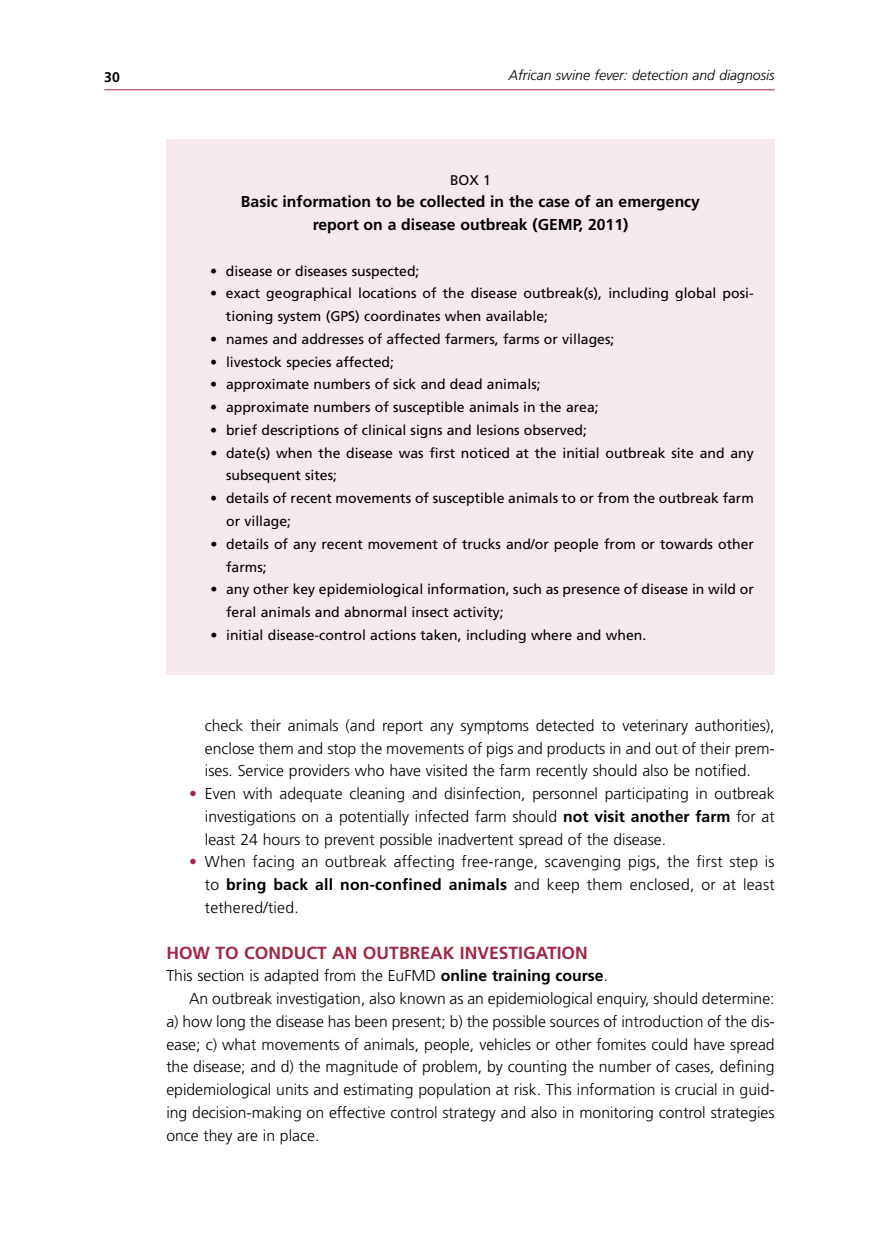
<style>
.page{position:relative;width:874px;height:1241px;background:#fff}
.page>*{position:absolute;margin:0;border:0;box-sizing:border-box;transform-origin:0 0}
.t1{font:700 17.5px "Frutiger LT Std";color:#a02842}
.t2{font:300 15.75px/22.8px "Frutiger LT Std";color:#000;text-align:justify}
.t3{font:700 15.75px/22.8px "Frutiger LT Std";color:#000;text-align:center}
.t4{font:14px/22.8px "Frutiger LT Std";color:#000}
.t5{font:italic 300 14px "Frutiger LT Std";color:#000}
.t6{font:700 14px "Frutiger LT Std";color:#000}
.s1{color:#a02842}
.s2{font-weight:700}
</style>
<div class="page">
<hr style="left:104px;top:89px;width:670px;height:1px;background:#a02842">
<div style="left:166px;top:139px;width:608px;height:535px;background:#f6e9ec"></div>
<p class="t6" style="left:104px;top:69px;width:17px">30</p>
<p class="t5" style="left:508px;top:67px;width:267px">African swine fever: detection and diagnosis</p>
<p class="t4" style="left:450px;top:168px;width:42px">Box 1</p>
<p class="t3" style="left:241px;top:190px;width:460px">Basic information to be collected in the case of an emergency report on a disease outbreak (GEMP, 2011)</p>
<p class="t4" style="left:210px;top:259px;width:211px">• disease or diseases suspected;</p>
<p class="t4" style="left:226px;top:282px;width:529px;text-indent:-16px">• exact geographical locations of the disease outbreak(s), including global posi&shy;tioning system (GPS) coordinates when available;</p>
<p class="t4" style="left:210px;top:327px;width:405px">• names and addresses of affected farmers, farms or villages;</p>
<p class="t4" style="left:210px;top:350px;width:185px">• livestock species affected;</p>
<p class="t4" style="left:210px;top:373px;width:332px">• approximate numbers of sick and dead animals;</p>
<p class="t4" style="left:210px;top:396px;width:390px">• approximate numbers of susceptible animals in the area;</p>
<p class="t4" style="left:210px;top:418px;width:378px">• brief descriptions of clinical signs and lesions observed;</p>
<p class="t4" style="left:226px;top:441px;width:529px;text-indent:-16px">• date(s) when the disease was first noticed at the initial outbreak site and any subsequent sites;</p>
<p class="t4" style="left:226px;top:487px;width:529px;text-indent:-16px">• details of recent movements of susceptible animals to or from the outbreak farm or village;</p>
<p class="t4" style="left:226px;top:532px;width:529px;text-indent:-16px">• details of any recent movement of trucks and/or people from or towards other farms;</p>
<p class="t4" style="left:226px;top:578px;width:529px;text-indent:-16px">• any other key epidemiological information, such as presence of disease in wild or feral animals and abnormal insect activity;</p>
<p class="t4" style="left:210px;top:623px;width:437px">• initial disease-control actions taken, including where and when.</p>
<p class="t2" style="left:205px;top:714px;width:571px">check their animals (and report any symptoms detected to veterinary authorities), enclose them and stop the movements of pigs and products in and out of their prem&shy;ises. Service providers who have visited the farm recently should also be notified.</p>
<p class="t2" style="left:205px;top:782px;width:571px;text-indent:-16px"><span class="s1">•</span> Even with adequate cleaning and disinfection, personnel participating in outbreak investigations on a potentially infected farm should <span class="s2">not visit another farm</span> for at least 24 hours to prevent possible inadvertent spread of the disease.</p>
<p class="t2" style="left:205px;top:850px;width:571px;text-indent:-16px"><span class="s1">•</span> When facing an outbreak affecting free-range, scavenging pigs, the first step is to <span class="s2">bring back all non-confined animals</span> and keep them enclosed, or at least tethered/tied.</p>
<p class="t1" style="left:166px;top:942px;width:423px">HOW TO CONDUCT AN OUTBREAK INVESTIGATION</p>
<p class="t2" style="left:166px;top:964px;width:443px">This section is adapted from the EuFMD <span class="s2">online training course</span>.</p>
<p class="t2" style="left:189px;top:987px;width:586px">An outbreak investigation, also known as an epidemiological enquiry, should determine:</p>
<p class="t2" style="left:166px;top:1010px;width:609px">a) how long the disease has been present; b) the possible sources of introduction of the dis-</p>
<p class="t2" style="left:166px;top:1032px;width:609px">ease; c) what movements of animals, people, vehicles or other fomites could have spread</p>
<p class="t2" style="left:166px;top:1055px;width:609px">the disease; and d) the magnitude of problem, by counting the number of cases, defining</p>
<p class="t2" style="left:166px;top:1078px;width:609px">epidemiological units and estimating population at risk. This information is crucial in guid-</p>
<p class="t2" style="left:166px;top:1101px;width:609px">ing decision-making on effective control strategy and also in monitoring control strategies</p>
<p class="t2" style="left:166px;top:1123px;width:154px">once they are in place.</p>
</div>
